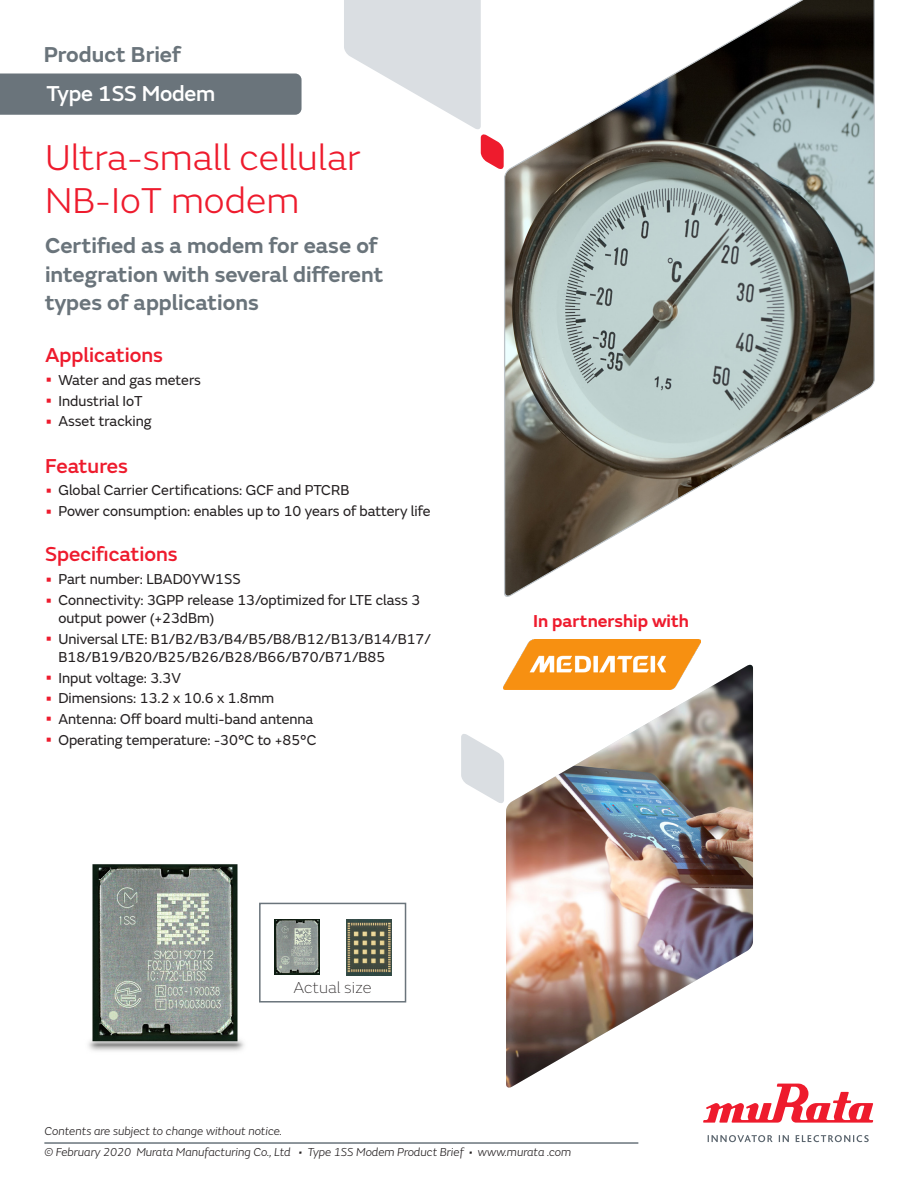
<style>
.page{position:relative;width:918px;height:1188px;background:#fff}
.page>*{position:absolute;margin:0;border:0;box-sizing:border-box;transform-origin:0 0}
.t1{font:300 37.5px/43.5px "FS Emeric";color:#ee1b2d}
.t2{font:600 22.5px/28.5px "FS Emeric";color:#6a747b}
.t3{font:500 22.5px "FS Emeric";letter-spacing:-.01em;color:#fff}
.t4{font:500 21px "FS Emeric";color:#ee1b2d}
.Features_heading{font:600 18px "FS Emeric";color:#ee1b2d}
.t5{font:100 16.5px "FS Emeric";color:#231f20}
.t6{font:15px/18px "FS Emeric";color:#231f20}
.t7{font:italic 300 12px "FS Emeric";color:#231f20}
.s1{font-weight:300;font-size:22.5px;color:#ee1b2d}
</style>
<div class="page">
<hr style="left:44px;top:1142px;width:594px;height:2px;background:#6a747b">
<svg style="left:703px;top:1083px;width:171px;height:60px"></svg>
<svg style="left:461px;top:734px;width:43px;height:69px"></svg>
<img style="left:506px;top:665px;width:247px;height:424px">
<img style="left:503px;top:639px;width:197px;height:50px">
<div style="left:259px;top:903px;width:147px;height:100px;border:2px solid #6a747b"></div>
<div style="left:0;top:74px;width:302px;height:41px;background:#6a747b"></div>
<img style="left:346px;top:920px;width:46px;height:55px">
<img style="left:274px;top:920px;width:45px;height:55px">
<img style="left:88px;top:864px;width:156px;height:187px">
<svg style="left:344px;top:0;width:159px;height:169px"></svg>
<svg style="left:503px;top:0;width:372px;height:597px"></svg>
<p class="t2" style="left:44px;top:38px;width:138px">Product Brief</p>
<p class="t3" style="left:46px;top:77px;width:170px">Type 1SS Modem</p>
<p class="t1" style="left:45px;top:134px;width:317px">Ultra-small cellular<br>NB-IoT modem</p>
<p class="t2" style="left:45px;top:230px;width:340px">Certified as a modem for ease of integration with several different types of applications</p>
<p class="t4" style="left:45px;top:340px;width:120px">Applications</p>
<p class="t6" style="left:45px;top:370px;width:157px"><span class="s1">•</span> Water and gas meters</p>
<p class="t6" style="left:45px;top:391px;width:99px"><span class="s1">•</span> Industrial IoT</p>
<p class="t6" style="left:45px;top:411px;width:108px"><span class="s1">•</span> Asset tracking</p>
<p class="t4" style="left:45px;top:450px;width:85px">Features</p>
<p class="t6" style="left:45px;top:481px;width:306px"><span class="s1">•</span> Global Carrier Certifications: GCF and PTCRB</p>
<p class="t6" style="left:45px;top:501px;width:387px"><span class="s1">•</span> Power consumption: enables up to 10 years of battery life</p>
<p class="t4" style="left:45px;top:539px;width:134px">Specifications</p>
<p class="t6" style="left:45px;top:570px;width:197px"><span class="s1">•</span> Part number: LBAD0YW1SS</p>
<p class="t6" style="left:59px;top:590px;width:363px;text-indent:-14px"><span class="s1">•</span> Connectivity: 3GPP release 13/optimized for LTE class 3 output power (+23dBm)</p>
<p class="t6" style="left:59px;top:629px;width:374px;text-indent:-14px"><span class="s1">•</span> Universal LTE: B1/B2/B3/B4/B5/B8/B12/B13/B14/B17/<br>B18/B19/B20/B25/B26/B28/B66/B70/B71/B85</p>
<p class="t6" style="left:45px;top:668px;width:137px"><span class="s1">•</span> Input voltage: 3.3V</p>
<p class="t6" style="left:45px;top:688px;width:231px"><span class="s1">•</span> Dimensions: 13.2 x 10.6 x 1.8mm</p>
<p class="t6" style="left:45px;top:709px;width:270px"><span class="s1">•</span> Antenna: Off board multi-band antenna</p>
<p class="t6" style="left:45px;top:730px;width:273px"><span class="s1">•</span> Operating temperature: -30°C to +85°C</p>
<p class="t5" style="left:294px;top:977px;width:80px">Actual size</p>
<p class="t7" style="left:45px;top:1122px;width:239px">Contents are subject to change without notice.</p>
<p class="Features_heading" style="left:533px;top:607px;width:157px">In partnership with</p>
<p class="t7" style="left:45px;top:1144px;width:528px">© February 2020 Murata Manufacturing Co., Ltd • Type 1SS Modem Product Brief • www.murata .com</p>
</div>
